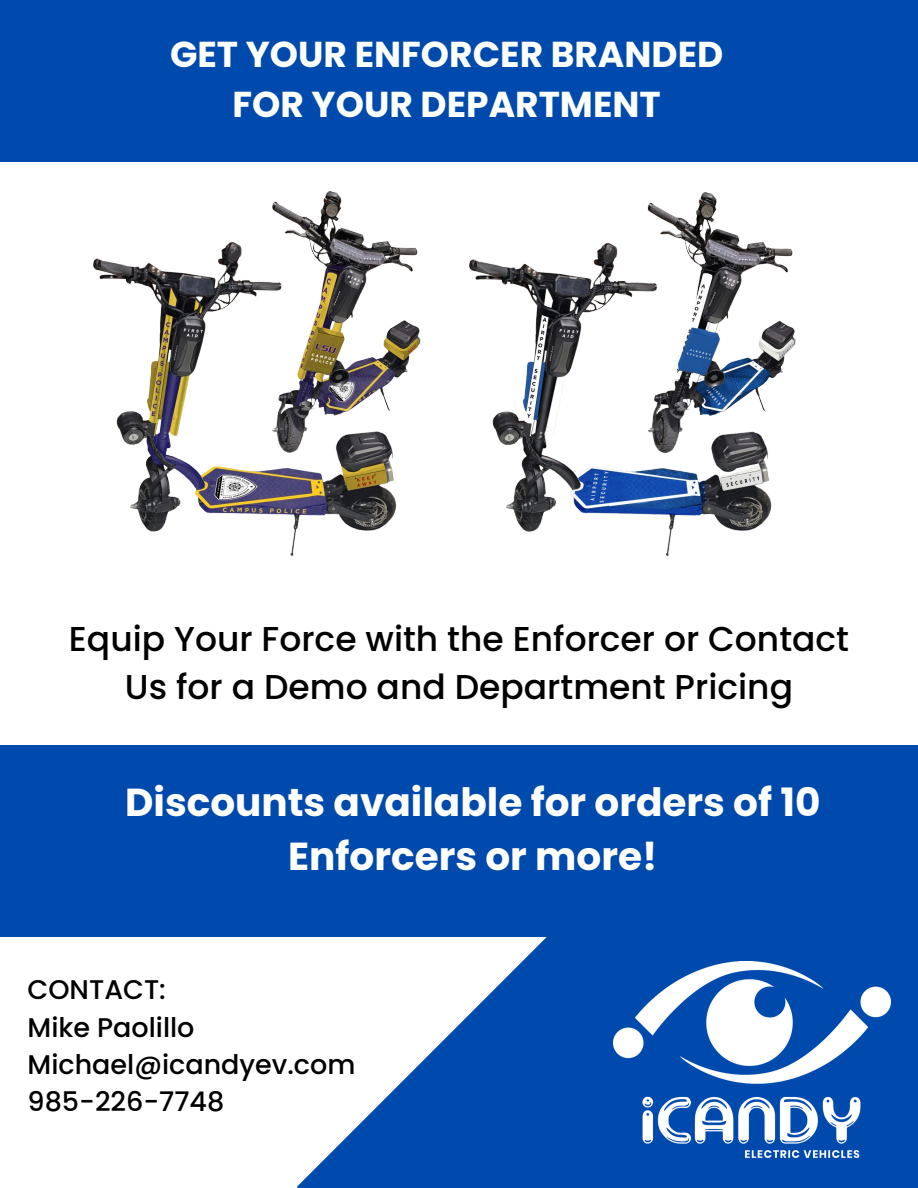
<style>
.page{position:relative;width:918px;height:1188px;background:#fff}
.page>*{position:absolute;margin:0;border:0;box-sizing:border-box;transform-origin:0 0}
.t1{font:700 39px/54px "Poppins";color:#fff;text-align:center}
.t2{font:700 36px/49.5px "Poppins";color:#feffff;text-align:center}
.t3{font:500 34.5px/47.2px "Poppins";color:#000;text-align:center}
.t4{font:500 27px "Poppins";color:#000}
</style>
<div class="page">
<img style="left:93px;top:191px;width:328px;height:365px">
<img style="left:469px;top:192px;width:327px;height:365px">
<div style="left:0;top:0;width:918px;height:161px;background:#004aad"></div>
<svg style="left:297px;top:937px;width:621px;height:251px;fill:#004aad"></svg>
<img style="left:614px;top:962px;width:276px;height:207px">
<div style="left:0;top:746px;width:918px;height:191px;background:#004aad"></div>
<h3 class="t2" style="left:170px;top:30px;width:555px">GET YOUR ENFORCER BRANDED<br>FOR YOUR DEPARTMENT</h3>
<h2 class="t3" style="left:69px;top:616px;width:782px">Equip Your Force with the Enforcer or Contact<br>Us for a Demo and Department Pricing</h2>
<p class="t1" style="left:125px;top:775px;width:697px">Discounts available for orders of 10<br>Enforcers or more!</p>
<p class="t4" style="left:28px;top:971px;width:140px">CONTACT:</p>
<p class="t4" style="left:28px;top:1008px;width:168px">Mike Paolillo</p>
<p class="t4" style="left:28px;top:1045px;width:329px">Michael@icandyev.com</p>
<p class="t4" style="left:28px;top:1082px;width:198px">985-226-7748</p>
</div>
